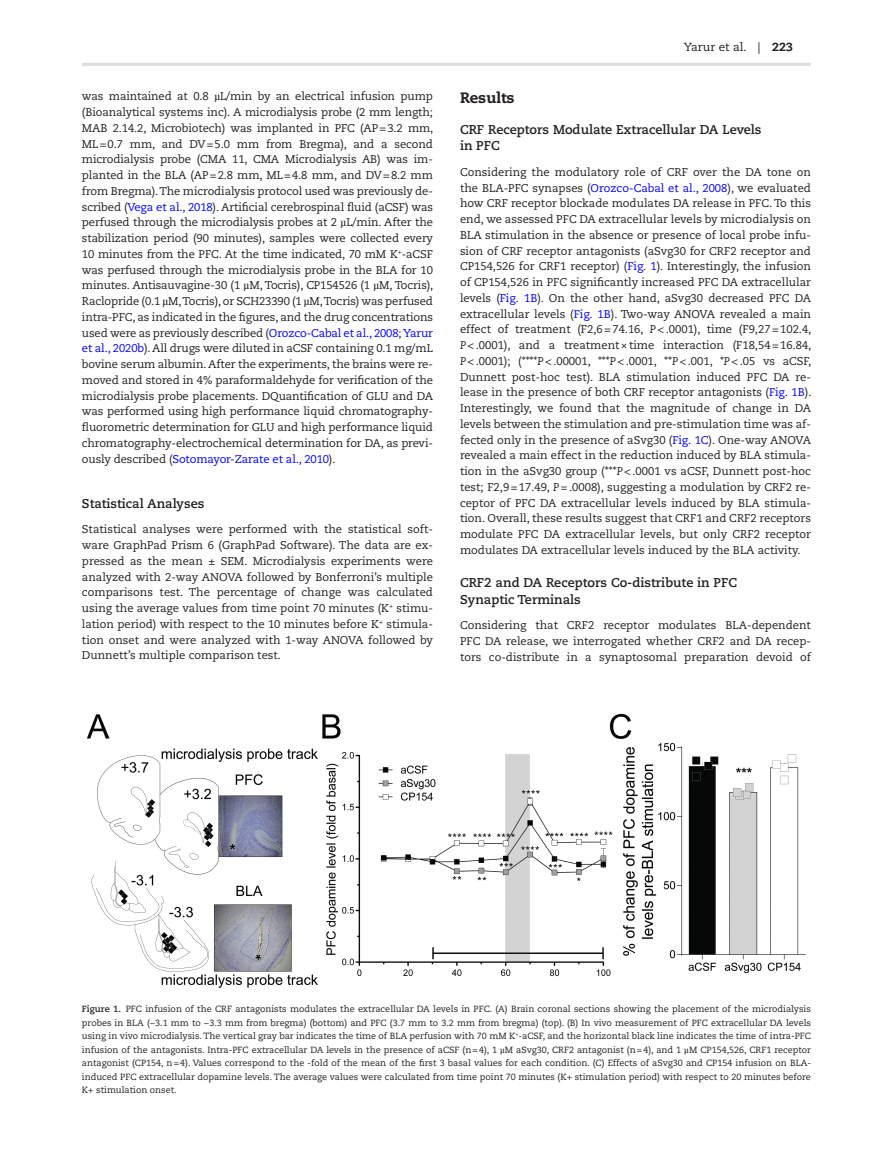
<style>
.page{position:relative;width:893px;height:1174px;background:#fff}
.page>*{position:absolute;margin:0;border:0;box-sizing:border-box;transform-origin:0 0}
.t1{font:800 15px "Caecilia LT Std";color:#231f20}
.t2{font:700 12.75px/16.5px "Caecilia LT Std";color:#231f20}
.t3{font:11.7px "Caecilia LT Std";color:#231f20}
.t4{font:11.25px/15.8px "Caecilia LT Std";color:#231f20;text-align:justify}
.t5{font:9px/13.5px "Caecilia LT Std";color:#231f20;text-align:justify}
.s1{font-family:"Gandhari Unicode"}
.s2{color:#00f}
.s3{font-weight:800}
.s4{font-style:italic}
.s5{font-weight:700}
</style>
<div class="page">
<hr style="left:82px;top:63px;width:729px;height:3px;background:#dcdddf">
<img style="left:87px;top:713px;width:719px;height:275px">
<p class="t4" style="left:82px;top:89px;width:353px">was maintained at 0.8 <span class="s1">µ</span>L/min by an electrical infusion pump (Bioanalytical systems inc). A microdialysis probe (2 mm length; MAB 2.14.2, Microbiotech) was implanted in PFC (AP=3.2 mm, ML=0.7 mm, and DV=5.0 mm from Bregma), and a second microdialysis probe (CMA 11, CMA Microdialysis AB) was im&shy;planted in the BLA (AP=2.8 mm, ML=4.8 mm, and DV=8.2 mm from Bregma). The microdialysis protocol used was previously de&shy;scribed (<span class="s2">Vega et al., 2018</span>). Artificial cerebrospinal fluid (aCSF) was perfused through the microdialysis probes at 2 <span class="s1">µ</span>L/min. After the stabilization period (90 minutes), samples were collected every 10 minutes from the PFC. At the time indicated, 70 mM K<sup>+</sup>-aCSF was perfused through the microdialysis probe in the BLA for 10 minutes. Antisauvagine-30 (1 <span class="s1">µ</span>M, Tocris), CP154526 (1 <span class="s1">µ</span>M, Tocris), Raclopride (0.1 <span class="s1">µ</span>M, Tocris), or SCH23390 (1 <span class="s1">µ</span>M, Tocris) was perfused intra-PFC, as indicated in the figures, and the drug concentrations used were as previously described (<span class="s2">Orozco-Cabal et al., 2008</span>; <span class="s2">Yarur et al., 2020b</span>). All drugs were diluted in aCSF containing 0.1 mg/mL bovine serum albumin. After the experiments, the brains were re&shy;moved and stored in 4% paraformaldehyde for verification of the microdialysis probe placements. DQuantification of GLU and DA was performed using high performance liquid chromatography&shy;fluorometric determination for GLU and high performance liquid chromatography-electrochemical determination for DA, as previ&shy;ously described (<span class="s2">Sotomayor-Zarate et al., 2010</span>).</p>
<p class="t2" style="left:82px;top:495px;width:124px">Statistical Analyses</p>
<p class="t4" style="left:82px;top:521px;width:353px">Statistical analyses were performed with the statistical soft&shy;ware GraphPad Prism 6 (GraphPad Software). The data are ex&shy;pressed as the mean ± SEM. Microdialysis experiments were analyzed with 2-way ANOVA followed by Bonferroni’s multiple comparisons test. The percentage of change was calculated using the average values from time point 70 minutes (K<sup>+</sup> stimu&shy;lation period) with respect to the 10 minutes before K<sup>+</sup> stimula&shy;tion onset and were analyzed with 1-way ANOVA followed by Dunnett’s multiple comparison test.</p>
<p class="t3" style="left:684px;top:40px;width:111px">Yarur et al. | <span class="s3">223</span></p>
<h1 class="t1" style="left:460px;top:88px;width:56px">Results</h1>
<p class="t2" style="left:460px;top:121px;width:303px">CRF Receptors Modulate Extracellular DA Levels in PFC</p>
<p class="t4" style="left:460px;top:164px;width:353px">Considering the modulatory role of CRF over the DA tone on the BLA-PFC synapses (<span class="s2">Orozco-Cabal et al., 2008</span>), we evaluated how CRF receptor blockade modulates DA release in PFC. To this end, we assessed PFC DA extracellular levels by microdialysis on BLA stimulation in the absence or presence of local probe infu&shy;sion of CRF receptor antagonists (aSvg30 for CRF2 receptor and CP154,526 for CRF1 receptor) (<span class="s2">Fig. 1</span>). Interestingly, the infusion of CP154,526 in PFC significantly increased PFC DA extracellular levels (<span class="s2">Fig. 1B</span>). On the other hand, aSvg30 decreased PFC DA extracellular levels (<span class="s2">Fig. 1B</span>). Two-way ANOVA revealed a main effect of treatment (F2,6=74.16, <span class="s4">P</span>&lt;.0001), time (F9,27=102.4, <span class="s4">P</span>&lt;.0001), and a treatment<span class="s1">×</span>time interaction (F18,54=16.84, <span class="s4">P</span>&lt;.0001); (****<span class="s4">P</span>&lt;.00001, ***<span class="s4">P</span>&lt;.0001, **<span class="s4">P</span>&lt;.001, *<span class="s4">P</span>&lt;.05 vs aCSF, Dunnett post-hoc test). BLA stimulation induced PFC DA re&shy;lease in the presence of both CRF receptor antagonists (<span class="s2">Fig. 1B</span>).<br>Interestingly, we found that the magnitude of change in DA levels between the stimulation and pre-stimulation time was af&shy;fected only in the presence of aSvg30 (<span class="s2">Fig. 1C</span>). One-way ANOVA revealed a main effect in the reduction induced by BLA stimula&shy;tion in the aSvg30 group (***<span class="s4">P</span>&lt;.0001 vs aCSF, Dunnett post-hoc test; F2,9=17.49, <span class="s4">P</span>=.0008), suggesting a modulation by CRF2 re&shy;ceptor of PFC DA extracellular levels induced by BLA stimula&shy;tion. Overall, these results suggest that CRF1 and CRF2 receptors modulate PFC DA extracellular levels, but only CRF2 receptor modulates DA extracellular levels induced by the BLA activity.</p>
<p class="t2" style="left:460px;top:574px;width:279px">CRF2 and DA Receptors Co-distribute in PFC<br>Synaptic Terminals</p>
<p class="t4" style="left:460px;top:617px;width:353px">Considering that CRF2 receptor modulates BLA-dependent PFC DA release, we interrogated whether CRF2 and DA recep&shy;tors co-distribute in a synaptosomal preparation devoid of</p>
<p class="t5" style="left:82px;top:1002px;width:731px"><span class="s5">Figure 1.</span> PFC infusion of the CRF antagonists modulates the extracellular DA levels in PFC. (A) Brain coronal sections showing the placement of the microdialysis probes in BLA (−3.1 mm to −3.3 mm from bregma) (bottom) and PFC (3.7 mm to 3.2 mm from bregma) (top). (B) In vivo measurement of PFC extracellular DA levels using in vivo microdialysis. The vertical gray bar indicates the time of BLA perfusion with 70 mM K<sup>+</sup>-aCSF, and the horizontal black line indicates the time of intra-PFC infusion of the antagonists. Intra-PFC extracellular DA levels in the presence of aCSF (n=4), 1 <span class="s1">µ</span>M aSvg30, CRF2 antagonist (n=4), and 1 <span class="s1">µ</span>M CP154,526, CRF1 receptor antagonist (CP154, n=4). Values correspond to the -fold of the mean of the first 3 basal values for each condition. (C) Effects of aSvg30 and CP154 infusion on BLA&shy;induced PFC extracellular dopamine levels. The average values were calculated from time point 70 minutes (K+ stimulation period) with respect to 20 minutes before K+ stimulation onset.</p>
</div>
